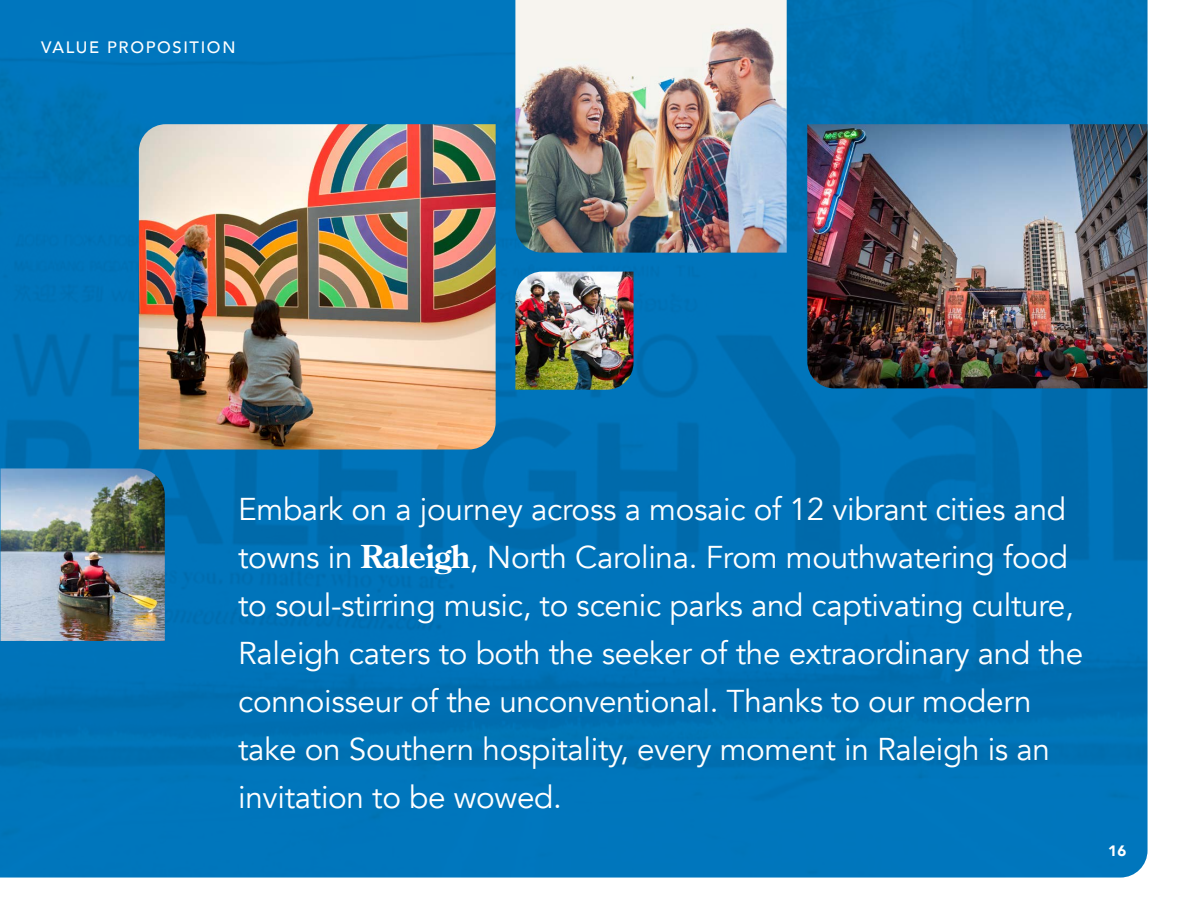
<style>
.page{position:relative;width:1188px;height:918px;background:#fff}
.page>*{position:absolute;margin:0;border:0;box-sizing:border-box;transform-origin:0 0}
.t1{font:31.5px/48px "Avenir";letter-spacing:-.01em;color:#fff}
.t2{font:500 16.5px "Avenir";letter-spacing:.1em;color:#fff}
.t3{font:900 15px "Avenir";color:#fff}
.s1{font-family:"Century Old Style Std";font-weight:700}
</style>
<div class="page">
<img style="left:0;top:0;width:1148px;height:878px">
<img style="left:0;top:468px;width:165px;height:173px">
<img style="left:515px;top:272px;width:119px;height:118px">
<img style="left:807px;top:124px;width:341px;height:264px">
<img style="left:515px;top:0;width:272px;height:253px">
<img style="left:139px;top:124px;width:357px;height:326px">
<p class="t2" style="left:41px;top:33px;width:196px">VALUE PROPOSITION</p>
<p class="t1" style="left:238px;top:486px;width:847px">Embark on a journey across a mosaic of 12 vibrant cities and towns in <span class="s1">Raleigh</span>, North Carolina. From mouthwatering food to soul-stirring music, to scenic parks and captivating culture, Raleigh caters to both the seeker of the extraordinary and the connoisseur of the unconventional. Thanks to our modern take on Southern hospitality, every moment in Raleigh is an invitation to be wowed.</p>
<p class="t3" style="left:1108px;top:838px;width:20px">16</p>
</div>
